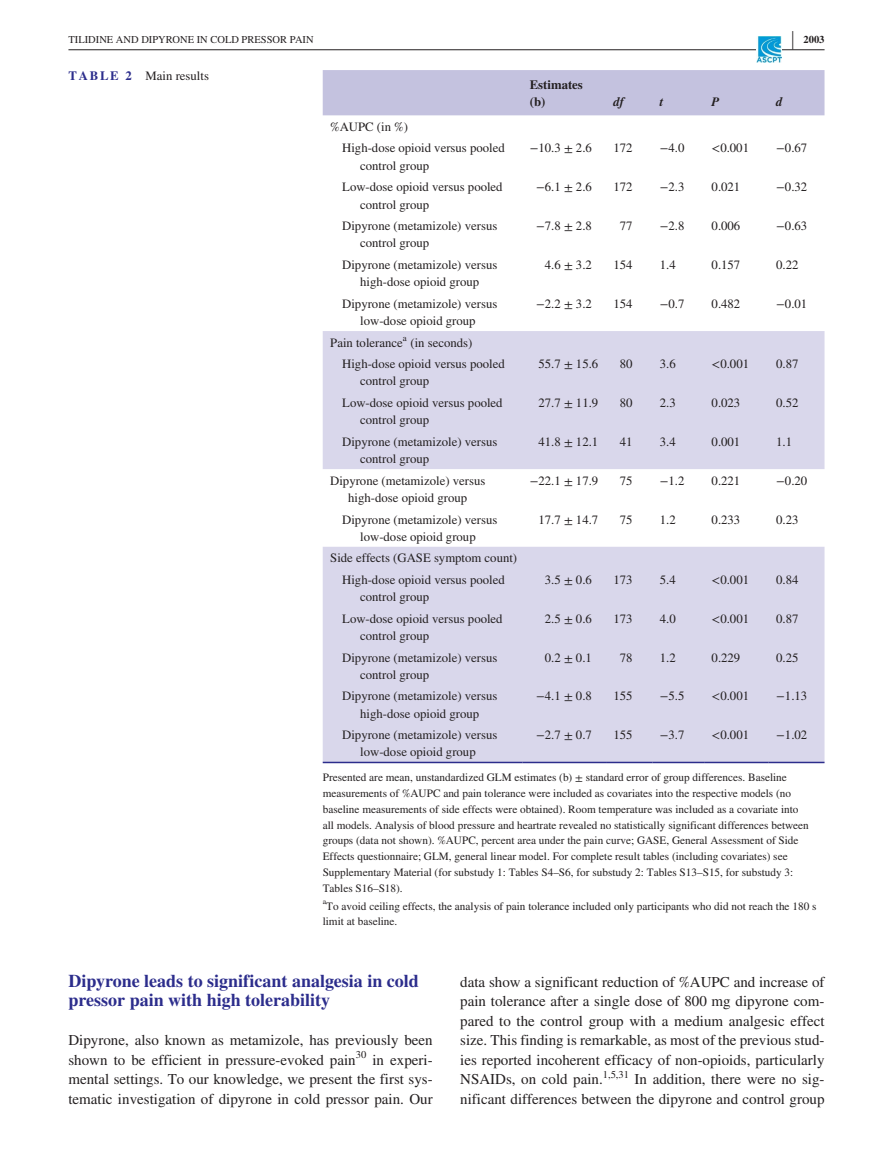
<style>
.page{position:relative;width:893px;height:1174px;background:#fff}
.page>*{position:absolute;margin:0;border:0;box-sizing:border-box;transform-origin:0 0}
.t1{font:700 25.95px "STIX";color:#231f20;scale:.36 1}
.t2{font:700 18px/19.5px "STIX";color:#2c2d8c}
.t3{font:15px/19.5px "STIX";color:#231f20;text-align:justify}
.t4{font:12.75px/17.2px "STIX";color:#231f20}
.t5{font:700 12.75px/17.2px "STIX";color:#231f20}
.t6{font:italic 700 12.75px "STIX";color:#231f20}
.t7{font:11.25px/15.8px "STIX";color:#231f20}
.t8{font:10.5px "STIX";color:#231f20}
.t9{font:700 10.5px "STIX";color:#231f20}
.t10{font:7.8px "STIX";color:#231f20}
.s1{font-weight:700;color:#2c2d8c}
</style>
<div class="page">
<hr style="left:68px;top:49px;width:756px;height:1px;background:#231f20">
<img style="left:756px;top:37px;width:26px;height:25px">
<div style="left:323px;top:70px;width:501px;height:45px;background:#c4c2df"></div>
<svg style="left:323px;top:331px;width:501px;height:430px;fill:#d9d7eb"></svg>
<hr style="left:323px;top:761px;width:199px;height:2px;background:#2c2d8c">
<hr style="left:522px;top:761px;width:84px;height:2px;background:#2c2d8c">
<hr style="left:606px;top:761px;width:46px;height:2px;background:#2c2d8c">
<hr style="left:652px;top:761px;width:52px;height:2px;background:#2c2d8c">
<hr style="left:704px;top:761px;width:65px;height:2px;background:#2c2d8c">
<hr style="left:769px;top:761px;width:55px;height:2px;background:#2c2d8c">
<h1 class="t1" style="left:792px;top:25px;width:7px">|</h1>
<p class="t8" style="left:68px;top:32px;width:247px">TILIDINE AND DIPYRONE IN COLD PRESSOR PAIN</p>
<p class="t9" style="left:803px;top:33px;width:22px">2003</p>
<p class="t4" style="left:68px;top:68px;width:142px"><span class="s1">TABLE 2</span> Main results</p>
<p class="t4" style="left:342px;top:117px;width:164px;line-height:21.6px;text-indent:-12px">%AUPC (in %)<br>High-dose opioid versus pooled</p>
<p class="t4" style="left:360px;top:158px;width:71px">control group</p>
<p class="t5" style="left:530px;top:76px;width:55px">Estimates (b)</p>
<p class="t6" style="left:613px;top:93px;width:12px">df</p>
<p class="t6" style="left:660px;top:93px;width:5px">t</p>
<p class="t6" style="left:712px;top:93px;width:9px">P</p>
<p class="t6" style="left:776px;top:93px;width:8px">d</p>
<p class="t4" style="left:530px;top:140px;width:64px">−10.3 ± 2.6</p>
<p class="t4" style="left:613px;top:140px;width:21px">172</p>
<p class="t4" style="left:660px;top:140px;width:26px">−4.0</p>
<p class="t4" style="left:712px;top:140px;width:39px">&lt;0.001</p>
<p class="t4" style="left:776px;top:140px;width:33px">−0.67</p>
<p class="t4" style="left:360px;top:179px;width:144px;text-indent:-18px">Low-dose opioid versus pooled control group</p>
<p class="t4" style="left:536px;top:179px;width:57px">−6.1 ± 2.6</p>
<p class="t4" style="left:613px;top:179px;width:21px">172</p>
<p class="t4" style="left:660px;top:179px;width:26px">−2.3</p>
<p class="t4" style="left:712px;top:179px;width:30px">0.021</p>
<p class="t4" style="left:776px;top:179px;width:33px">−0.32</p>
<p class="t4" style="left:360px;top:218px;width:139px;text-indent:-18px">Dipyrone (metamizole) versus control group</p>
<p class="t4" style="left:536px;top:218px;width:57px">−7.8 ± 2.8</p>
<p class="t4" style="left:620px;top:218px;width:14px">77</p>
<p class="t4" style="left:660px;top:218px;width:26px">−2.8</p>
<p class="t4" style="left:712px;top:218px;width:30px">0.006</p>
<p class="t4" style="left:776px;top:218px;width:33px">−0.63</p>
<p class="t4" style="left:342px;top:257px;width:157px;text-align:center">Dipyrone (metamizole) versus high-dose opioid group</p>
<p class="t4" style="left:545px;top:257px;width:48px">4.6 ± 3.2</p>
<p class="t4" style="left:613px;top:257px;width:21px">154</p>
<p class="t4" style="left:660px;top:257px;width:17px">1.4</p>
<p class="t4" style="left:712px;top:257px;width:30px">0.157</p>
<p class="t4" style="left:776px;top:257px;width:24px">0.22</p>
<p class="t4" style="left:342px;top:296px;width:157px;text-align:center">Dipyrone (metamizole) versus low-dose opioid group</p>
<p class="t4" style="left:536px;top:296px;width:57px">−2.2 ± 3.2</p>
<p class="t4" style="left:613px;top:296px;width:21px">154</p>
<p class="t4" style="left:660px;top:296px;width:26px">−0.7</p>
<p class="t4" style="left:712px;top:296px;width:30px">0.482</p>
<p class="t4" style="left:776px;top:296px;width:33px">−0.01</p>
<p class="t4" style="left:342px;top:332px;width:164px;line-height:21.6px;text-indent:-12px">Pain tolerance<sup>a</sup> (in seconds)<br>High-dose opioid versus pooled</p>
<p class="t4" style="left:360px;top:373px;width:71px">control group</p>
<p class="t4" style="left:539px;top:356px;width:61px">55.7 ± 15.6</p>
<p class="t4" style="left:620px;top:356px;width:14px">80</p>
<p class="t4" style="left:660px;top:356px;width:17px">3.6</p>
<p class="t4" style="left:712px;top:356px;width:39px">&lt;0.001</p>
<p class="t4" style="left:776px;top:356px;width:24px">0.87</p>
<p class="t4" style="left:360px;top:395px;width:144px;text-indent:-18px">Low-dose opioid versus pooled control group</p>
<p class="t4" style="left:539px;top:395px;width:61px">27.7 ± 11.9</p>
<p class="t4" style="left:620px;top:395px;width:14px">80</p>
<p class="t4" style="left:660px;top:395px;width:17px">2.3</p>
<p class="t4" style="left:712px;top:395px;width:30px">0.023</p>
<p class="t4" style="left:776px;top:395px;width:24px">0.52</p>
<p class="t4" style="left:360px;top:434px;width:139px;text-indent:-18px">Dipyrone (metamizole) versus control group</p>
<p class="t4" style="left:539px;top:434px;width:61px">41.8 ± 12.1</p>
<p class="t4" style="left:620px;top:434px;width:14px">41</p>
<p class="t4" style="left:660px;top:434px;width:17px">3.4</p>
<p class="t4" style="left:712px;top:434px;width:30px">0.001</p>
<p class="t4" style="left:776px;top:434px;width:17px">1.1</p>
<p class="t4" style="left:330px;top:472px;width:157px;text-align:center">Dipyrone (metamizole) versus high-dose opioid group</p>
<p class="t4" style="left:530px;top:472px;width:70px">−22.1 ± 17.9</p>
<p class="t4" style="left:620px;top:472px;width:14px">75</p>
<p class="t4" style="left:660px;top:472px;width:26px">−1.2</p>
<p class="t4" style="left:712px;top:472px;width:30px">0.221</p>
<p class="t4" style="left:776px;top:472px;width:33px">−0.20</p>
<p class="t4" style="left:342px;top:511px;width:157px;text-align:center">Dipyrone (metamizole) versus low-dose opioid group</p>
<p class="t4" style="left:539px;top:511px;width:61px">17.7 ± 14.7</p>
<p class="t4" style="left:620px;top:511px;width:14px">75</p>
<p class="t4" style="left:660px;top:511px;width:17px">1.2</p>
<p class="t4" style="left:712px;top:511px;width:30px">0.233</p>
<p class="t4" style="left:776px;top:511px;width:24px">0.23</p>
<p class="t4" style="left:330px;top:548px;width:188px;line-height:21.6px;text-align:center">Side effects (GASE symptom count)<br>High-dose opioid versus pooled</p>
<p class="t4" style="left:360px;top:589px;width:71px">control group</p>
<p class="t4" style="left:545px;top:572px;width:48px">3.5 ± 0.6</p>
<p class="t4" style="left:614px;top:572px;width:21px">173</p>
<p class="t4" style="left:660px;top:572px;width:17px">5.4</p>
<p class="t4" style="left:712px;top:572px;width:39px">&lt;0.001</p>
<p class="t4" style="left:776px;top:572px;width:24px">0.84</p>
<p class="t4" style="left:360px;top:610px;width:144px;text-indent:-18px">Low-dose opioid versus pooled control group</p>
<p class="t4" style="left:545px;top:610px;width:48px">2.5 ± 0.6</p>
<p class="t4" style="left:614px;top:610px;width:21px">173</p>
<p class="t4" style="left:660px;top:610px;width:17px">4.0</p>
<p class="t4" style="left:712px;top:610px;width:39px">&lt;0.001</p>
<p class="t4" style="left:776px;top:610px;width:24px">0.87</p>
<p class="t4" style="left:360px;top:649px;width:139px;text-indent:-18px">Dipyrone (metamizole) versus control group</p>
<p class="t4" style="left:545px;top:649px;width:48px">0.2 ± 0.1</p>
<p class="t4" style="left:620px;top:649px;width:14px">78</p>
<p class="t4" style="left:660px;top:649px;width:17px">1.2</p>
<p class="t4" style="left:712px;top:649px;width:30px">0.229</p>
<p class="t4" style="left:776px;top:649px;width:24px">0.25</p>
<p class="t4" style="left:342px;top:688px;width:157px;text-align:center">Dipyrone (metamizole) versus high-dose opioid group</p>
<p class="t4" style="left:536px;top:688px;width:57px">−4.1 ± 0.8</p>
<p class="t4" style="left:614px;top:688px;width:21px">155</p>
<p class="t4" style="left:660px;top:688px;width:26px">−5.5</p>
<p class="t4" style="left:712px;top:688px;width:39px">&lt;0.001</p>
<p class="t4" style="left:776px;top:688px;width:33px">−1.13</p>
<p class="t4" style="left:342px;top:727px;width:157px;text-align:center">Dipyrone (metamizole) versus low-dose opioid group</p>
<p class="t4" style="left:536px;top:727px;width:57px">−2.7 ± 0.7</p>
<p class="t4" style="left:614px;top:727px;width:21px">155</p>
<p class="t4" style="left:660px;top:727px;width:26px">−3.7</p>
<p class="t4" style="left:712px;top:727px;width:39px">&lt;0.001</p>
<p class="t4" style="left:776px;top:727px;width:33px">−1.02</p>
<p class="t7" style="left:323px;top:770px;width:488px">Presented are mean, unstandardized GLM estimates (b) ± standard error of group differences. Baseline measurements of %AUPC and pain tolerance were included as covariates into the respective models (no baseline measurements of side effects were obtained). Room temperature was included as a covariate into all models. Analysis of blood pressure and heartrate revealed no statistically significant differences between groups (data not shown). %AUPC, percent area under the pain curve; GASE, General Assessment of Side Effects questionnaire; GLM, general linear model. For complete result tables (including covariates) see Supplementary Material (for substudy 1: Tables S4–S6, for substudy 2: Tables S13–S15, for substudy 3:<br>Tables S16–S18).</p>
<p class="t10" style="left:323px;top:896px;width:5px">a</p>
<p class="t7" style="left:323px;top:898px;width:495px;text-indent:3px">To avoid ceiling effects, the analysis of pain tolerance included only participants who did not reach the 180 s limit at baseline.</p>
<h2 class="t2" style="left:68px;top:971px;width:352px">Dipyrone leads to significant analgesia in cold pressor pain with high tolerability</h2>
<p class="t3" style="left:68px;top:1031px;width:366px">Dipyrone, also known as metamizole, has previously been shown to be efficient in pressure-evoked pain</p>
<p class="t8" style="left:356px;top:1047px;width:12px">30</p>
<p class="t3" style="left:68px;top:1051px;width:366px;text-indent:304px">in experi&shy;mental settings. To our knowledge, we present the first sys&shy;tematic investigation of dipyrone in cold pressor pain. Our</p>
<p class="t3" style="left:460px;top:973px;width:366px">data show a significant reduction of %AUPC and increase of pain tolerance after a single dose of 800 mg dipyrone com&shy;pared to the control group with a medium analgesic effect size. This finding is remarkable, as most of the previous stud&shy;ies reported incoherent efficacy of non-opioids, particularly NSAIDs, on cold pain.</p>
<p class="t8" style="left:603px;top:1067px;width:28px">1,5,31</p>
<p class="t3" style="left:460px;top:1070px;width:366px;text-align:right">In addition, there were no sig-<br>nificant differences between the dipyrone and control group</p>
</div>
